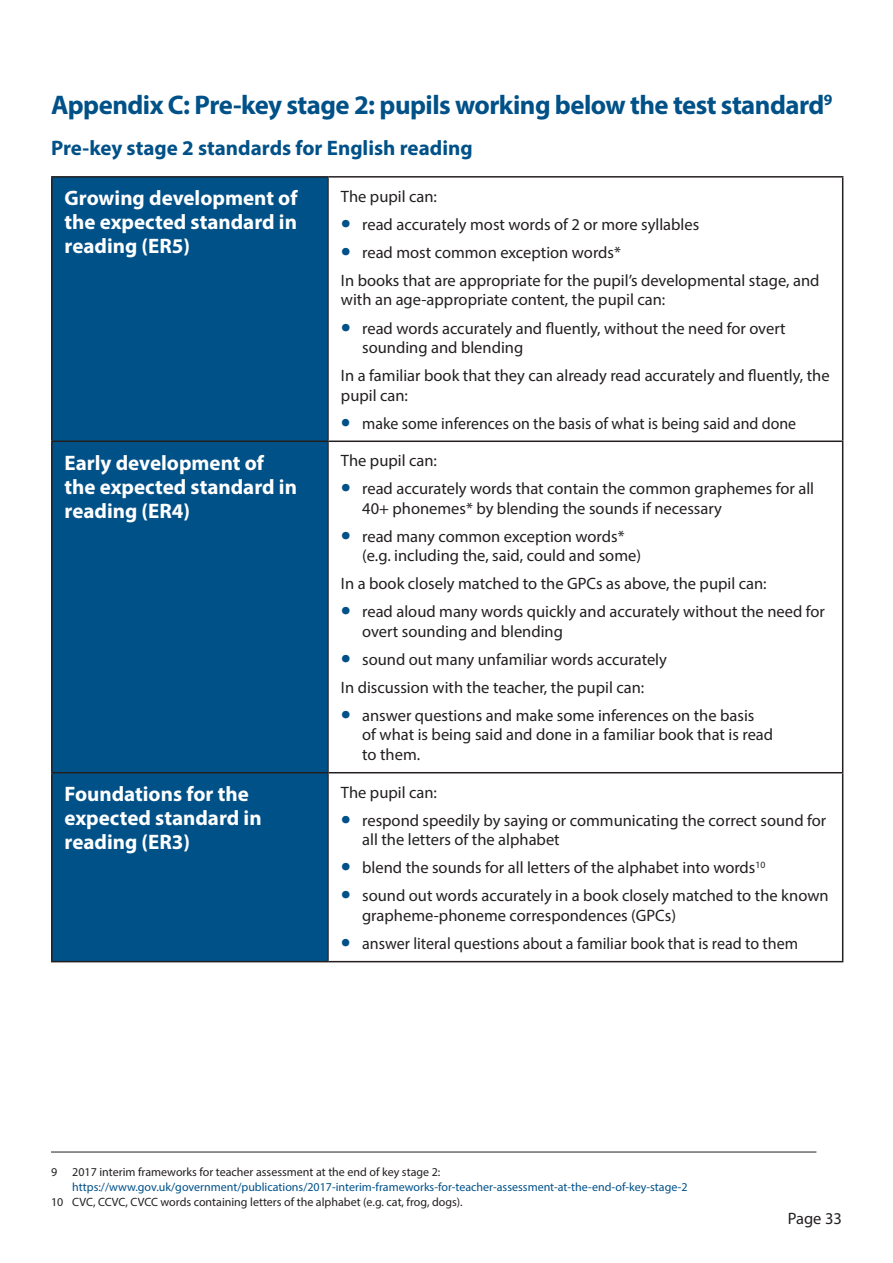
<style>
.page{position:relative;width:893px;height:1263px;background:#fff}
.page>*{position:absolute;margin:0;border:0;box-sizing:border-box;transform-origin:0 0}
.Heading_2_Text_Blue{font:700 27px "Myriad Pro";letter-spacing:-.02em;color:#005188}
.Heading_3_Text_Blue{font:700 21px/24px "Myriad Pro";color:#fff}
.Heading_3_Text_Blue-2{font:700 21px "Myriad Pro";color:#005188}
.P__paragraph_text{font:16.5px/19.5px "Myriad Pro";color:#231f20}
.P__paragraph_text-2{font:16.5px "Myriad Pro";color:#231f20;scale:.96 1}
.Footnote{font:12px/15px "Myriad Pro";color:#005188}
.Footnote-2{font:12px "Myriad Pro";color:#231f20}
.s1{font-size:36px;color:#005188}
.s2{color:#231f20}
</style>
<div class="page">
<div style="left:53px;top:178px;width:275px;height:783px;background:#005188"></div>
<hr style="left:328px;top:178px;width:1px;height:262px;background:#231f20">
<hr style="left:328px;top:442px;width:1px;height:330px;background:#231f20">
<hr style="left:328px;top:773px;width:1px;height:188px;background:#231f20">
<hr style="left:51px;top:176px;width:277px;height:2px;background:#231f20">
<hr style="left:51px;top:178px;width:2px;height:262px;background:#231f20">
<hr style="left:328px;top:176px;width:515px;height:2px;background:#231f20">
<hr style="left:842px;top:178px;width:1px;height:262px;background:#231f20">
<hr style="left:51px;top:440px;width:277px;height:2px;background:#231f20">
<hr style="left:51px;top:442px;width:2px;height:330px;background:#231f20">
<hr style="left:328px;top:440px;width:515px;height:2px;background:#231f20">
<hr style="left:842px;top:442px;width:1px;height:330px;background:#231f20">
<hr style="left:51px;top:772px;width:277px;height:1px;background:#231f20">
<hr style="left:51px;top:773px;width:2px;height:188px;background:#231f20">
<hr style="left:328px;top:772px;width:515px;height:1px;background:#231f20">
<hr style="left:842px;top:773px;width:1px;height:188px;background:#231f20">
<hr style="left:51px;top:961px;width:277px;height:1px;background:#231f20">
<hr style="left:328px;top:961px;width:515px;height:1px;background:#231f20">
<hr style="left:51px;top:1152px;width:765px;height:1px;background:#231f20">
<p class="Heading_2_Text_Blue" style="left:51px;top:87px;width:783px">Appendix C: Pre-key stage 2: pupils working below the test standard<sup>9</sup></p>
<p class="Heading_3_Text_Blue-2" style="left:51px;top:134px;width:423px">Pre-key stage 2 standards for English reading</p>
<p class="Heading_3_Text_Blue" style="left:65px;top:186px;width:235px;text-align:justify">Growing development of the expected standard in reading (ER5)</p>
<p class="P__paragraph_text" style="left:341px;top:186px;width:98px">The pupil can:</p>
<p class="P__paragraph_text" style="left:341px;top:214px;width:360px"><span class="s1">•</span> read accurately most words of 2 or more syllables</p>
<p class="P__paragraph_text" style="left:341px;top:242px;width:281px"><span class="s1">•</span> read most common exception words*</p>
<p class="P__paragraph_text" style="left:341px;top:270px;width:480px">In books that are appropriate for the pupil’s developmental stage, and with an age-appropriate content, the pupil can:</p>
<p class="P__paragraph_text" style="left:362px;top:318px;width:425px;text-indent:-21px"><span class="s1">•</span> read words accurately and fluently, without the need for overt sounding and blending</p>
<p class="P__paragraph_text" style="left:341px;top:365px;width:490px">In a familiar book that they can already read accurately and fluently, the pupil can:</p>
<p class="P__paragraph_text-2" style="left:341px;top:413px;width:476px"><span class="s1">•</span> make some inferences on the basis of what is being said and done</p>
<p class="Heading_3_Text_Blue" style="left:65px;top:450px;width:234px">Early development of the expected standard in reading (ER4)</p>
<p class="P__paragraph_text" style="left:341px;top:451px;width:98px">The pupil can:</p>
<p class="P__paragraph_text" style="left:362px;top:479px;width:453px;text-indent:-21px"><span class="s1">•</span> read accurately words that contain the common graphemes for all<br>40+ phonemes* by blending the sounds if necessary</p>
<p class="P__paragraph_text" style="left:362px;top:526px;width:280px;text-indent:-21px"><span class="s1">•</span> read many common exception words* (e.g. including the, said, could and some)</p>
<p class="P__paragraph_text" style="left:341px;top:574px;width:427px">In a book closely matched to the GPCs as above, the pupil can:</p>
<p class="P__paragraph_text" style="left:362px;top:602px;width:464px;text-indent:-21px"><span class="s1">•</span> read aloud many words quickly and accurately without the need for overt sounding and blending</p>
<p class="P__paragraph_text" style="left:341px;top:649px;width:328px"><span class="s1">•</span> sound out many unfamiliar words accurately</p>
<p class="P__paragraph_text" style="left:341px;top:677px;width:305px">In discussion with the teacher, the pupil can:</p>
<p class="P__paragraph_text" style="left:362px;top:705px;width:412px;text-indent:-21px"><span class="s1">•</span> answer questions and make some inferences on the basis<br>of what is being said and done in a familiar book that is read to them.</p>
<p class="Heading_3_Text_Blue" style="left:65px;top:781px;width:199px">Foundations for the expected standard in reading (ER3)</p>
<p class="P__paragraph_text" style="left:341px;top:782px;width:98px">The pupil can:</p>
<p class="P__paragraph_text" style="left:362px;top:810px;width:466px;text-indent:-21px"><span class="s1">•</span> respond speedily by saying or communicating the correct sound for all the letters of the alphabet</p>
<p class="P__paragraph_text" style="left:341px;top:858px;width:426px"><span class="s1">•</span> blend the sounds for all letters of the alphabet into words<sup>10</sup></p>
<p class="P__paragraph_text" style="left:362px;top:886px;width:468px;text-indent:-21px"><span class="s1">•</span> sound out words accurately in a book closely matched to the known grapheme-phoneme correspondences (GPCs)</p>
<p class="P__paragraph_text" style="left:341px;top:933px;width:459px"><span class="s1">•</span> answer literal questions about a familiar book that is read to them</p>
<p class="Footnote-2" style="left:51px;top:1164px;width:8px">9</p>
<p class="Footnote" style="left:72px;top:1164px;width:617px"><span class="s2">2017 interim frameworks for teacher assessment at the end of key stage 2: </span>https://www.gov.uk/government/publications/2017-interim-frameworks-for-teacher-assessment-at-the-end-of-key-stage-2</p>
<p class="Footnote-2" style="left:51px;top:1194px;width:413px">10 CVC, CCVC, CVCC words containing letters of the alphabet (e.g. cat, frog, dogs).</p>
<p class="P__paragraph_text" style="left:788px;top:1209px;width:56px">Page 33</p>
</div>
